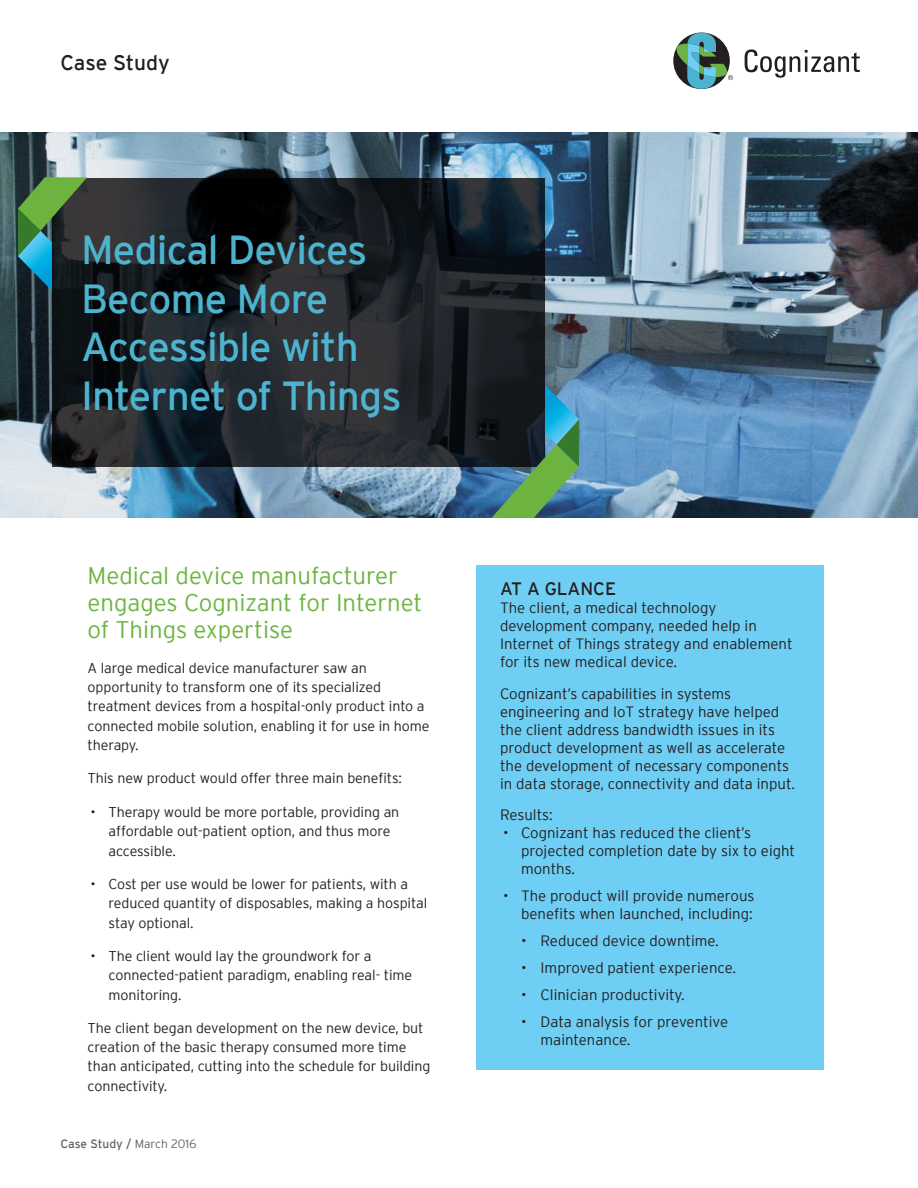
<style>
.page{position:relative;width:918px;height:1188px;background:#fff}
.page>*{position:absolute;margin:0;border:0;box-sizing:border-box;transform-origin:0 0}
.Intro_Headline{font:40.5px/48.6px "Interstate";letter-spacing:-.02em;color:#4db3cf}
.t1{font:300 24px/27px "Interstate";color:#6cb43f}
.t2{font:21px "Interstate";letter-spacing:-.01em;color:#231f20}
.t3{font:18px "Interstate";color:#231f20}
.t4{font:300 15px/18px "Interstate";color:#231f20}
.Body{font:300 14.25px/19.5px "Interstate";letter-spacing:-.005em;color:#231f20}
.t5{font:12px "Interstate";letter-spacing:-.01em;color:#636366}
.s1{font-weight:300}
</style>
<div class="page">
<img style="left:0;top:132px;width:918px;height:386px">
<svg style="left:52px;top:179px;width:493px;height:288px"></svg>
<svg style="left:745px;top:49px;width:115px;height:29px"></svg>
<svg style="left:673px;top:33px;width:60px;height:56px"></svg>
<div style="left:476px;top:565px;width:348px;height:504px;background:#6fcef4"></div>
<svg style="left:18px;top:177px;width:69px;height:114px"></svg>
<svg style="left:489px;top:385px;width:90px;height:133px"></svg>
<p class="t2" style="left:60px;top:50px;width:111px">Case Study</p>
<p class="Intro_Headline" style="left:81px;top:225px;width:322px">Medical Devices<br>Become More<br>Accessible with<br>Internet of Things</p>
<p class="t1" style="left:88px;top:562px;width:336px">Medical device manufacturer engages Cognizant for Internet of Things expertise</p>
<p class="Body" style="left:88px;top:658px;width:343px">A large medical device manufacturer saw an opportunity to transform one of its specialized treatment devices from a hospital-only product into a connected mobile solution, enabling it for use in home therapy.</p>
<p class="Body" style="left:88px;top:769px;width:316px">This new product would offer three main benefits:</p>
<p class="Body" style="left:109px;top:802px;width:292px;text-indent:-18px">• Therapy would be more portable, providing an affordable out-patient option, and thus more accessible.</p>
<p class="Body" style="left:109px;top:874px;width:320px;text-indent:-18px">• Cost per use would be lower for patients, with a reduced quantity of disposables, making a hospital stay optional.</p>
<p class="Body" style="left:109px;top:946px;width:305px;text-indent:-18px">• The client would lay the groundwork for a connected-patient paradigm, enabling real- time monitoring.</p>
<p class="Body" style="left:88px;top:1018px;width:344px">The client began development on the new device, but creation of the basic therapy consumed more time than anticipated, cutting into the schedule for building connectivity.</p>
<p class="t5" style="left:60px;top:1137px;width:138px">Case Study / <span class="s1">March 2016</span></p>
<p class="t3" style="left:500px;top:579px;width:118px">AT A GLANCE</p>
<p class="t4" style="left:500px;top:599px;width:294px">The client, a medical technology development company, needed help in Internet of Things strategy and enablement for its new medical device.</p>
<p class="t4" style="left:500px;top:685px;width:297px">Cognizant’s capabilities in systems engineering and IoT strategy have helped the client address bandwidth issues in its product development as well as accelerate the development of necessary components in data storage, connectivity and data input.</p>
<p class="t4" style="left:500px;top:806px;width:54px">Results:</p>
<p class="t4" style="left:521px;top:824px;width:276px;text-indent:-18px">• Cognizant has reduced the client’s projected completion date by six to eight months.</p>
<p class="t4" style="left:503px;top:887px;width:253px;text-align:right">• The product will provide numerous benefits when launched, including:</p>
<p class="t4" style="left:521px;top:932px;width:199px">• Reduced device downtime.</p>
<p class="t4" style="left:521px;top:959px;width:216px">• Improved patient experience.</p>
<p class="t4" style="left:521px;top:986px;width:165px">• Clinician productivity.</p>
<p class="t4" style="left:541px;top:1013px;width:189px;text-indent:-20px">• Data analysis for preventive maintenance.</p>
</div>
